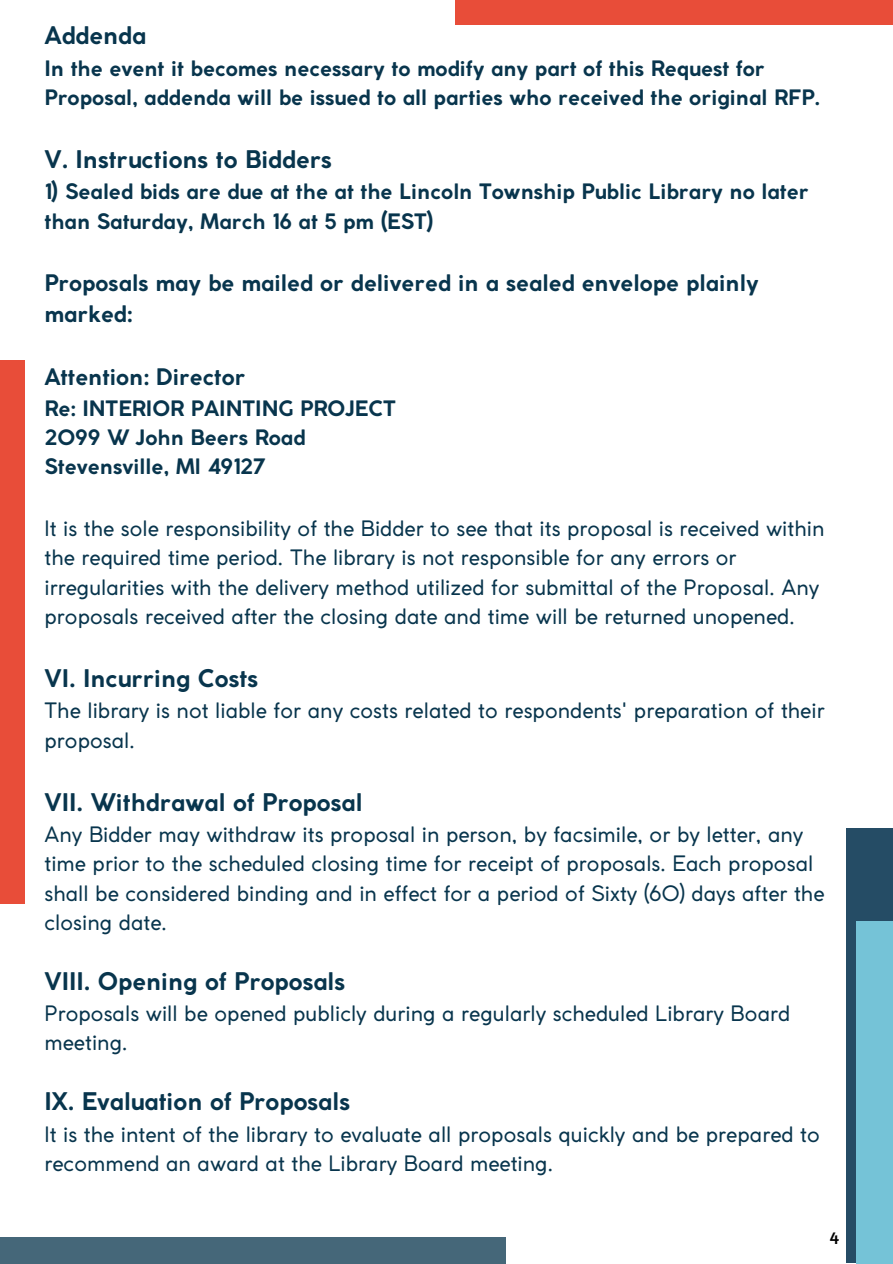
<style>
.page{position:relative;width:893px;height:1264px;background:#fff}
.page>*{position:absolute;margin:0;border:0;box-sizing:border-box;transform-origin:0 0}
.t1{font:700 24px "Coco Gothic";color:#08354d}
.t2{font:700 22.5px/31.5px "Coco Gothic";color:#08354d}
.t3{font:21px/29.2px "Coco Gothic";color:#08354d}
.t4{font:700 21px/29.2px "Coco Gothic";color:#08354d}
.t5{font:18px "Amaranth";color:#000}
</style>
<div class="page">
<div style="left:846px;top:828px;width:46px;height:435px;background:#254c65"></div>
<div style="left:856px;top:920px;width:36px;height:343px;background:#75c3d7"></div>
<div style="left:0;top:360px;width:25px;height:543px;background:#e84d39"></div>
<div style="left:455px;top:0;width:437px;height:25px;background:#e84d39"></div>
<div style="left:0;top:1237px;width:506px;height:26px;background:#456779"></div>
<h1 class="t1" style="left:44px;top:26px;width:103px">Addenda</h1>
<h1 class="t4" style="left:44px;top:55px;width:777px">In the event it becomes necessary to modify any part of this Request for<br>Proposal, addenda will be issued to all parties who received the original RFP.</h1>
<h1 class="t1" style="left:44px;top:150px;width:289px">V. Instructions to Bidders</h1>
<h1 class="t4" style="left:44px;top:179px;width:765px">1) Sealed bids are due at the at the Lincoln Township Public Library no later than Saturday, March 16 at 5 pm (EST)</h1>
<h1 class="t2" style="left:44px;top:269px;width:715px">Proposals may be mailed or delivered in a sealed envelope plainly marked:</h1>
<h1 class="t2" style="left:44px;top:363px;width:202px">Attention: Director</h1>
<h1 class="t4" style="left:44px;top:395px;width:353px">Re: INTERIOR PAINTING PROJECT<br>2099 W John Beers Road<br>Stevensville, Ml 49127</h1>
<p class="t3" style="left:44px;top:515px;width:781px">It is the sole responsibility of the Bidder to see that its proposal is received within the required time period. The library is not responsible for any errors or irregularities with the delivery method utilized for submittal of the Proposal. Any proposals received after the closing date and time will be returned unopened.</p>
<p class="t1" style="left:44px;top:669px;width:215px">VI. Incurring Costs</p>
<p class="t3" style="left:44px;top:698px;width:781px">The library is not liable for any costs related to respondents' preparation of their proposal.</p>
<p class="t1" style="left:44px;top:792px;width:319px">VII. Withdrawal of Proposal</p>
<p class="t3" style="left:44px;top:821px;width:781px">Any Bidder may withdraw its proposal in person, by facsimile, or by letter, any time prior to the scheduled closing time for receipt of proposals. Each proposal shall be considered binding and in effect for a period of Sixty (60) days after the closing date.</p>
<p class="t1" style="left:44px;top:971px;width:302px">VIII. Opening of Proposals</p>
<p class="t3" style="left:44px;top:1000px;width:747px">Proposals will be opened publicly during a regularly scheduled Library Board meeting.</p>
<p class="t1" style="left:44px;top:1092px;width:307px">IX. Evaluation of Proposals</p>
<p class="t3" style="left:44px;top:1121px;width:777px">It is the intent of the library to evaluate all proposals quickly and be prepared to recommend an award at the Library Board meeting.</p>
<p class="t5" style="left:829px;top:1226px;width:11px">4</p>
</div>
